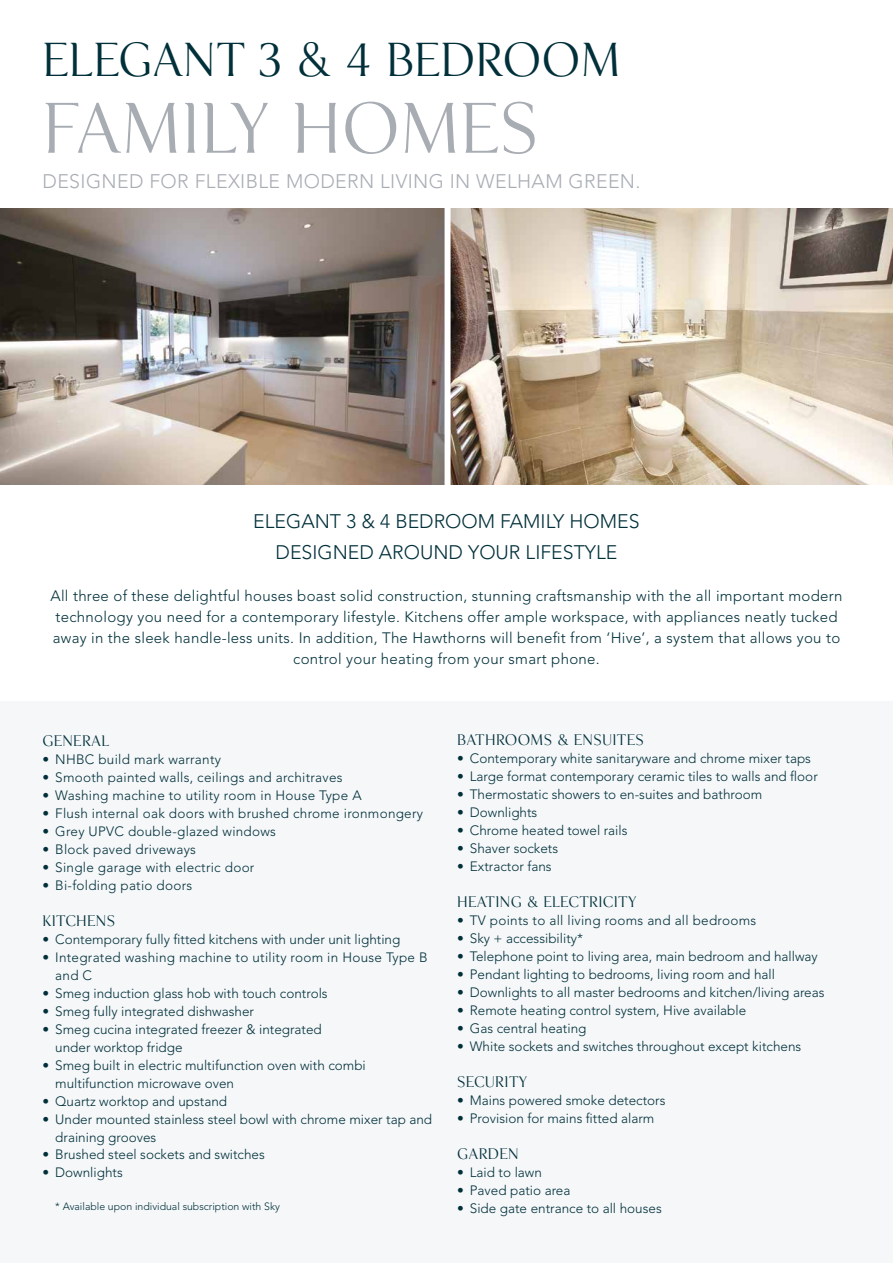
<style>
.page{position:relative;width:893px;height:1263px;background:#fff}
.page>*{position:absolute;margin:0;border:0;box-sizing:border-box;transform-origin:0 0}
.t1{font:63px "KF Display";color:#a8adb4}
.t2{font:42px "KF Display";color:#01303a}
.t3{font:300 19.5px/31.5px "Avenir LT";color:#01303a;text-align:center}
.t4{font:300 19.5px "Avenir LT";letter-spacing:.02em;color:#a8adb4}
.t5{font:300 15px/21px "Avenir LT";letter-spacing:.02em;color:#01303a;text-align:center}
.t6{font:300 13.5px/18px "Avenir LT";color:#01303a}
.t7{font:300 13.5px/18px "Avenir LT";letter-spacing:.02em;color:#01303a}
.t8{font:13.5px "KF Display";letter-spacing:.02em;color:#01303a}
.t9{font:300 10.5px "Avenir LT";color:#01303a}
</style>
<div class="page">
<img style="left:0;top:208px;width:893px;height:276px">
<div style="left:0;top:702px;width:893px;height:561px;background:#f5f7f9"></div>
<div style="left:445px;top:204px;width:6px;height:289px;background:#fff"></div>
<h2 class="t2" style="left:43px;top:35px;width:580px">ELEGANT 3 &amp; 4 BEDROOM</h2>
<h1 class="t1" style="left:43px;top:92px;width:498px">FAMILY HOMES</h1>
<h3 class="t4" style="left:43px;top:170px;width:600px">DESIGNED FOR FLEXIBLE MODERN LIVING IN WELHAM GREEN.</h3>
<h3 class="t3" style="left:253px;top:505px;width:388px">ELEGANT 3 &amp; 4 BEDROOM FAMILY HOMES<br>DESIGNED AROUND YOUR LIFESTYLE</h3>
<p class="t5" style="left:50px;top:586px;width:794px">All three of these delightful houses boast solid construction, stunning craftsmanship with the all important modern technology you need for a contemporary lifestyle. Kitchens offer ample workspace, with appliances neatly tucked away in the sleek handle-less units. In addition, The Hawthorns will benefit from ‘Hive’, a system that allows you to control your heating from your smart phone.</p>
<p class="t8" style="left:43px;top:732px;width:68px">GENERAL</p>
<p class="t7" style="left:43px;top:750px;width:180px">• NHBC build mark warranty</p>
<p class="t7" style="left:43px;top:768px;width:301px">• Smooth painted walls, ceilings and architraves</p>
<p class="t7" style="left:43px;top:786px;width:321px">• Washing machine to utility room in House Type A</p>
<p class="t7" style="left:43px;top:804px;width:382px">• Flush internal oak doors with brushed chrome ironmongery</p>
<p class="t7" style="left:43px;top:822px;width:235px">• Grey UPVC double-glazed windows</p>
<p class="t7" style="left:43px;top:840px;width:155px">• Block paved driveways</p>
<p class="t7" style="left:43px;top:858px;width:213px">• Single garage with electric door</p>
<p class="t7" style="left:43px;top:876px;width:151px">• Bi-folding patio doors</p>
<p class="t8" style="left:43px;top:912px;width:74px">KITCHENS</p>
<p class="t6" style="left:43px;top:930px;width:359px">• Contemporary fully fitted kitchens with under unit lighting</p>
<p class="t7" style="left:55px;top:948px;width:374px;text-indent:-13px">• Integrated washing machine to utility room in House Type B and C</p>
<p class="t6" style="left:43px;top:984px;width:287px">• Smeg induction glass hob with touch controls</p>
<p class="t6" style="left:43px;top:1002px;width:213px">• Smeg fully integrated dishwasher</p>
<p class="t6" style="left:55px;top:1020px;width:268px;text-indent:-13px">• Smeg cucina integrated freezer &amp; integrated under worktop fridge</p>
<p class="t6" style="left:55px;top:1056px;width:312px;text-indent:-13px">• Smeg built in electric multifunction oven with combi multifunction microwave oven</p>
<p class="t6" style="left:43px;top:1092px;width:186px">• Quartz worktop and upstand</p>
<p class="t6" style="left:55px;top:1110px;width:378px;text-indent:-13px">• Under mounted stainless steel bowl with chrome mixer tap and draining grooves</p>
<p class="t6" style="left:43px;top:1146px;width:224px">• Brushed steel sockets and switches</p>
<p class="t6" style="left:43px;top:1164px;width:82px">• Downlights</p>
<p class="t9" style="left:55px;top:1201px;width:226px">* Available upon individual subscription with Sky</p>
<p class="t8" style="left:457px;top:732px;width:188px">BATHROOMS &amp; ENSUITES</p>
<p class="t6" style="left:457px;top:750px;width:355px">• Contemporary white sanitaryware and chrome mixer taps</p>
<p class="t6" style="left:457px;top:768px;width:362px">• Large format contemporary ceramic tiles to walls and floor</p>
<p class="t6" style="left:457px;top:786px;width:307px">• Thermostatic showers to en-suites and bathroom</p>
<p class="t6" style="left:457px;top:804px;width:82px">• Downlights</p>
<p class="t6" style="left:457px;top:822px;width:172px">• Chrome heated towel rails</p>
<p class="t6" style="left:457px;top:840px;width:103px">• Shaver sockets</p>
<p class="t6" style="left:457px;top:858px;width:96px">• Extractor fans</p>
<p class="t8" style="left:457px;top:894px;width:181px">HEATING &amp; ELECTRICITY</p>
<p class="t7" style="left:457px;top:912px;width:301px">• TV points to all living rooms and all bedrooms</p>
<p class="t6" style="left:457px;top:930px;width:127px">• Sky + accessibility*</p>
<p class="t6" style="left:457px;top:948px;width:362px">• Telephone point to living area, main bedroom and hallway</p>
<p class="t6" style="left:457px;top:966px;width:319px">• Pendant lighting to bedrooms, living room and hall</p>
<p class="t6" style="left:457px;top:984px;width:369px">• Downlights to all master bedrooms and kitchen/living areas</p>
<p class="t6" style="left:457px;top:1002px;width:291px">• Remote heating control system, Hive available</p>
<p class="t6" style="left:457px;top:1020px;width:131px">• Gas central heating</p>
<p class="t6" style="left:457px;top:1038px;width:346px">• White sockets and switches throughout except kitchens</p>
<p class="t8" style="left:457px;top:1074px;width:72px">SECURITY</p>
<p class="t6" style="left:457px;top:1092px;width:210px">• Mains powered smoke detectors</p>
<p class="t6" style="left:457px;top:1110px;width:199px">• Provision for mains fitted alarm</p>
<p class="t8" style="left:457px;top:1146px;width:63px">GARDEN</p>
<p class="t6" style="left:457px;top:1164px;width:86px">• Laid to lawn</p>
<p class="t6" style="left:457px;top:1182px;width:115px">• Paved patio area</p>
<p class="t6" style="left:457px;top:1200px;width:206px">• Side gate entrance to all houses</p>
</div>
